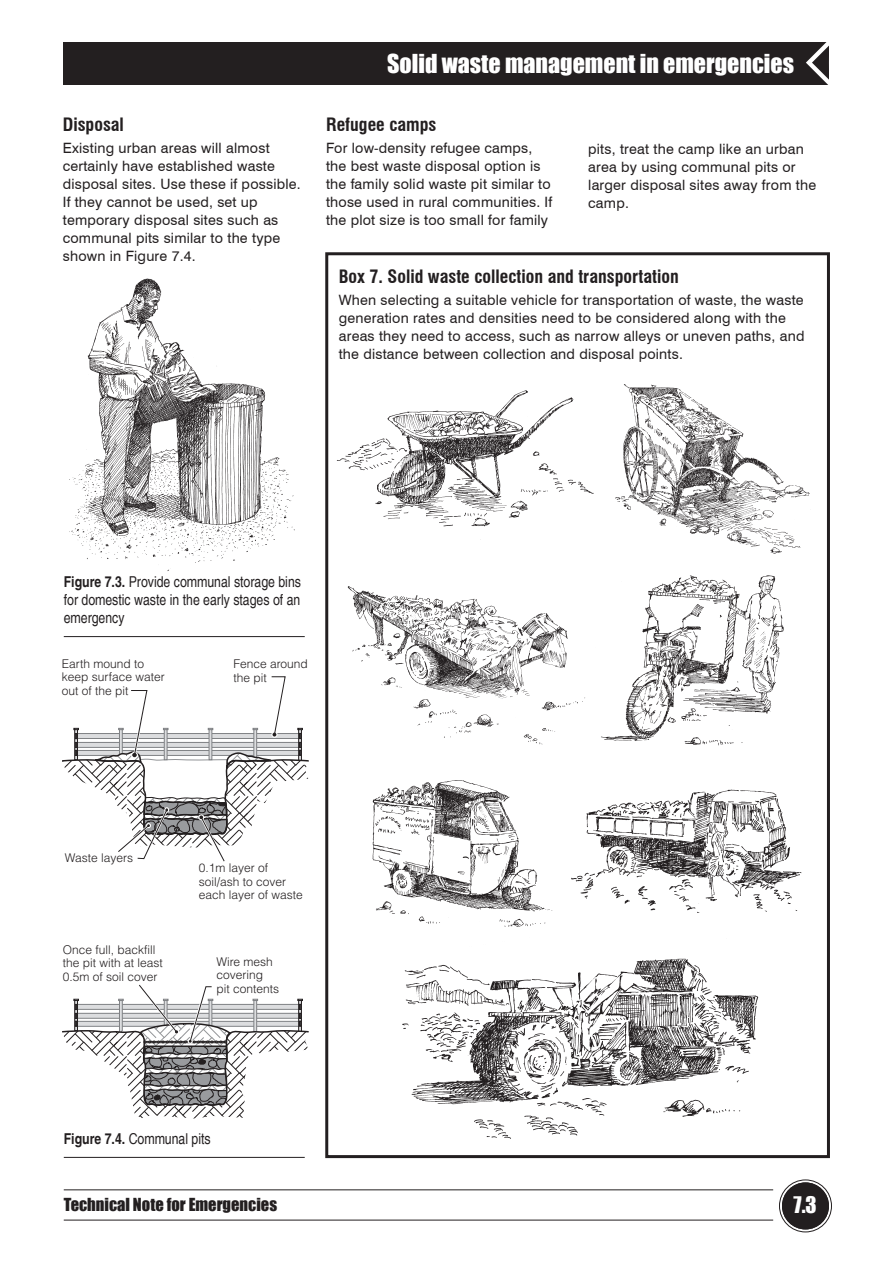
<style>
.page{position:relative;width:893px;height:1263px;background:#fff}
.page>*{position:absolute;margin:0;border:0;box-sizing:border-box;transform-origin:0 0}
.t1{font:24px "Impact";color:#fff}
.t2{font:21px "Impact";color:#fff}
.t3{font:700 condensed 18px "Swiss 721 BT";color:#231f20}
.t4{font:16.5px "Impact";color:#231f20}
.t5{font:condensed 15px/18px "Helvetica";color:#231f20;text-align:justify}
.t6{font:14.25px/18px "Swiss 721 BT";letter-spacing:.015em;color:#231f20}
.t7{font:300 12px/13.5px "Helvetica";color:#231f20}
.s1{font-weight:700}
</style>
<div class="page">
<hr style="left:64px;top:1189px;width:709px;height:1px;background:#231f20">
<hr style="left:64px;top:1220px;width:709px;height:1px;background:#231f20">
<div style="left:782px;top:1182px;width:47px;height:47px;background:#231f20;border-radius:50%"></div>
<div style="left:779px;top:1179px;width:53px;height:53px;border:1px solid #231f20;border-radius:50%"></div>
<div style="left:782px;top:1182px;width:47px;height:47px;border:3px solid #231f20;border-radius:50%"></div>
<div style="left:64px;top:42px;width:765px;height:43px;background:#231f20"></div>
<svg style="left:806px;top:42px;width:23px;height:43px"></svg>
<img style="left:69px;top:278px;width:226px;height:293px">
<hr style="left:64px;top:636px;width:241px;height:1px;background:#231f20">
<svg style="left:62px;top:984px;width:247px;height:134px"></svg>
<svg style="left:62px;top:676px;width:247px;height:186px"></svg>
<hr style="left:64px;top:1157px;width:241px;height:1px;background:#231f20">
<div style="left:325px;top:252px;width:505px;height:906px;border:3px solid #231f20"></div>
<img style="left:601px;top:575px;width:183px;height:171px">
<img style="left:372px;top:780px;width:181px;height:147px">
<img style="left:571px;top:789px;width:231px;height:124px">
<img style="left:347px;top:586px;width:238px;height:159px">
<img style="left:336px;top:390px;width:258px;height:150px">
<img style="left:393px;top:958px;width:370px;height:199px">
<img style="left:615px;top:384px;width:195px;height:170px">
<p class="t3" style="left:63px;top:113px;width:63px">Disposal</p>
<p class="t6" style="left:63px;top:139px;width:239px">Existing urban areas will almost certainly have established waste disposal sites. Use these if possible.<br>If they cannot be used, set up temporary disposal sites such as communal pits similar to the type shown in Figure 7.4.</p>
<h1 class="t1" style="left:387px;top:45px;width:408px">Solid waste management in emergencies</h1>
<p class="t3" style="left:326px;top:113px;width:112px">Refugee camps</p>
<p class="t6" style="left:326px;top:139px;width:228px">For low-density refugee camps, the best waste disposal option is the family solid waste pit similar to those used in rural communities. If the plot size is too small for family</p>
<p class="t6" style="left:588px;top:139px;width:230px">pits, treat the camp like an urban area by using communal pits or larger disposal sites away from the camp.</p>
<p class="t3" style="left:339px;top:265px;width:341px">Box 7. Solid waste collection and transportation</p>
<p class="t6" style="left:339px;top:291px;width:467px">When selecting a suitable vehicle for transportation of waste, the waste generation rates and densities need to be considered along with the areas they need to access, such as narrow alleys or uneven paths, and the distance between collection and disposal points.</p>
<p class="t5" style="left:64px;top:573px;width:239px"><span class="s1">Figure 7.3.</span> Provide communal storage bins for domestic waste in the early stages of an emergency</p>
<p class="t7" style="left:62px;top:657px;width:104px">Earth mound to keep surface water out of the pit</p>
<p class="t7" style="left:233px;top:657px;width:76px">Fence around the pit</p>
<p class="t7" style="left:65px;top:851px;width:70px">Waste layers</p>
<p class="t7" style="left:63px;top:943px;width:102px">Once full, backfill the pit with at least<br>0.5m of soil cover</p>
<p class="t7" style="left:199px;top:861px;width:106px">0.1m layer of soil/ash to cover each layer of waste</p>
<p class="t7" style="left:216px;top:955px;width:64px">Wire mesh covering pit contents</p>
<p class="t5" style="left:64px;top:1130px;width:148px"><span class="s1">Figure 7.4.</span> Communal pits</p>
<p class="t4" style="left:64px;top:1191px;width:215px">Technical Note for Emergencies</p>
<h2 class="t2" style="left:793px;top:1189px;width:25px">7.3</h2>
</div>
